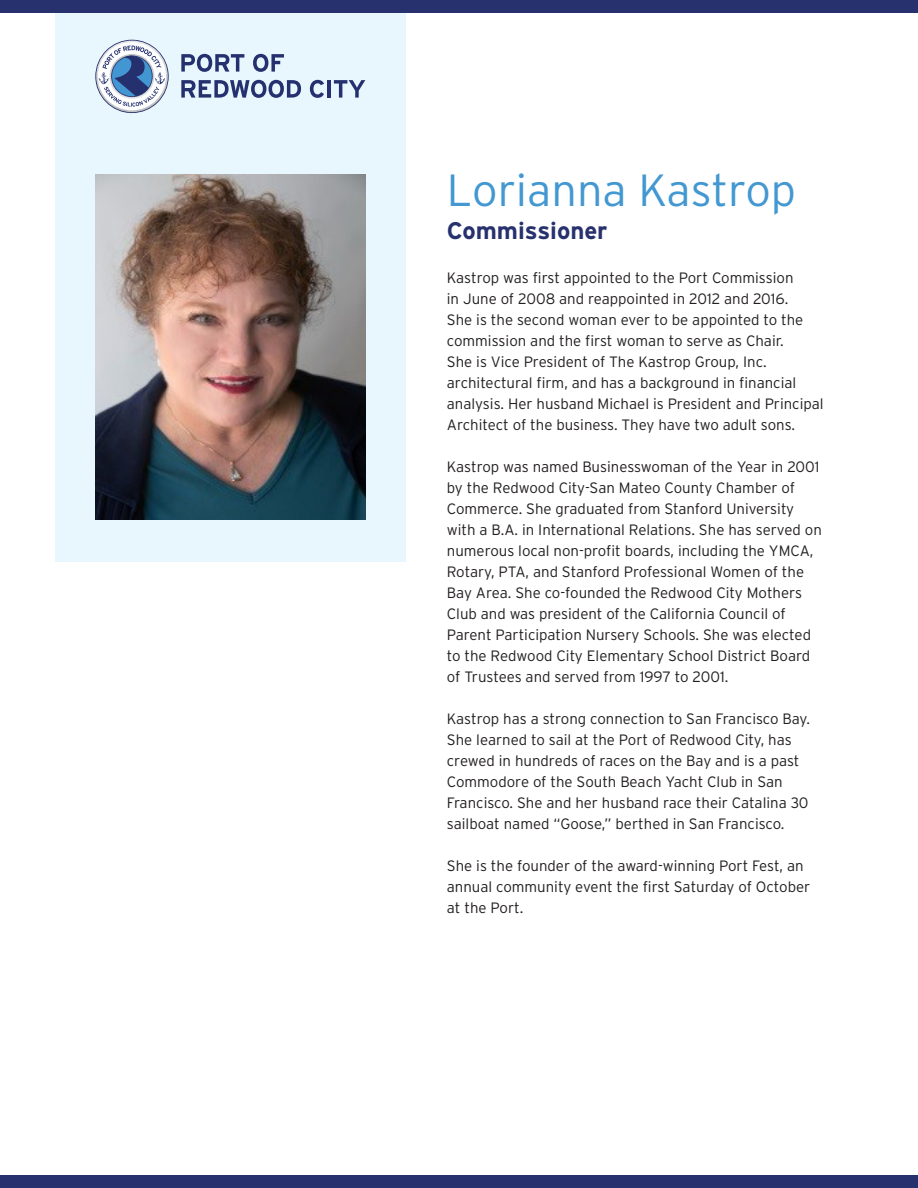
<style>
.page{position:relative;width:918px;height:1188px;background:#fff}
.page>*{position:absolute;margin:0;border:0;box-sizing:border-box;transform-origin:0 0}
.t1{font:300 45px "Interstate";color:#4398d1}
.t2{font:700 24px "Interstate";color:#27316e}
.t3{font:300 15px/21px "Interstate";color:#231f20}
</style>
<div class="page">
<div style="left:55px;top:6px;width:351px;height:556px;background:#e8f6fd"></div>
<svg style="left:95px;top:40px;width:74px;height:73px"></svg>
<svg style="left:181px;top:54px;width:63px;height:18px"></svg>
<svg style="left:253px;top:54px;width:31px;height:18px"></svg>
<svg style="left:181px;top:80px;width:120px;height:18px"></svg>
<svg style="left:310px;top:80px;width:14px;height:18px"></svg>
<hr style="left:327px;top:80px;width:4px;height:18px;background:#25316e">
<svg style="left:334px;top:80px;width:31px;height:18px"></svg>
<div style="left:0;top:0;width:918px;height:13px;background:#27316e"></div>
<div style="left:0;top:1175px;width:918px;height:13px;background:#27316e"></div>
<img style="left:95px;top:175px;width:270px;height:344px">
<p class="t1" style="left:447px;top:165px;width:351px">Lorianna Kastrop</p>
<p class="t2" style="left:447px;top:218px;width:162px">Commissioner</p>
<p class="t3" style="left:447px;top:267px;width:378px">Kastrop was first appointed to the Port Commission<br>in June of 2008 and reappointed in 2012 and 2016.<br>She is the second woman ever to be appointed to the commission and the first woman to serve as Chair.<br>She is Vice President of The Kastrop Group, Inc. architectural firm, and has a background in financial analysis. Her husband Michael is President and Principal Architect of the business. They have two adult sons.</p>
<p class="t3" style="left:447px;top:456px;width:376px">Kastrop was named Businesswoman of the Year in 2001 by the Redwood City-San Mateo County Chamber of Commerce. She graduated from Stanford University with a B.A. in International Relations. She has served on numerous local non-profit boards, including the YMCA, Rotary, PTA, and Stanford Professional Women of the Bay Area. She co-founded the Redwood City Mothers Club and was president of the California Council of Parent Participation Nursery Schools. She was elected to the Redwood City Elementary School District Board of Trustees and served from 1997 to 2001.</p>
<p class="t3" style="left:447px;top:708px;width:365px">Kastrop has a strong connection to San Francisco Bay.<br>She learned to sail at the Port of Redwood City, has crewed in hundreds of races on the Bay and is a past Commodore of the South Beach Yacht Club in San Francisco. She and her husband race their Catalina 30 sailboat named “Goose,” berthed in San Francisco.</p>
<p class="t3" style="left:447px;top:855px;width:365px">She is the founder of the award-winning Port Fest, an annual community event the first Saturday of October at the Port.</p>
</div>
